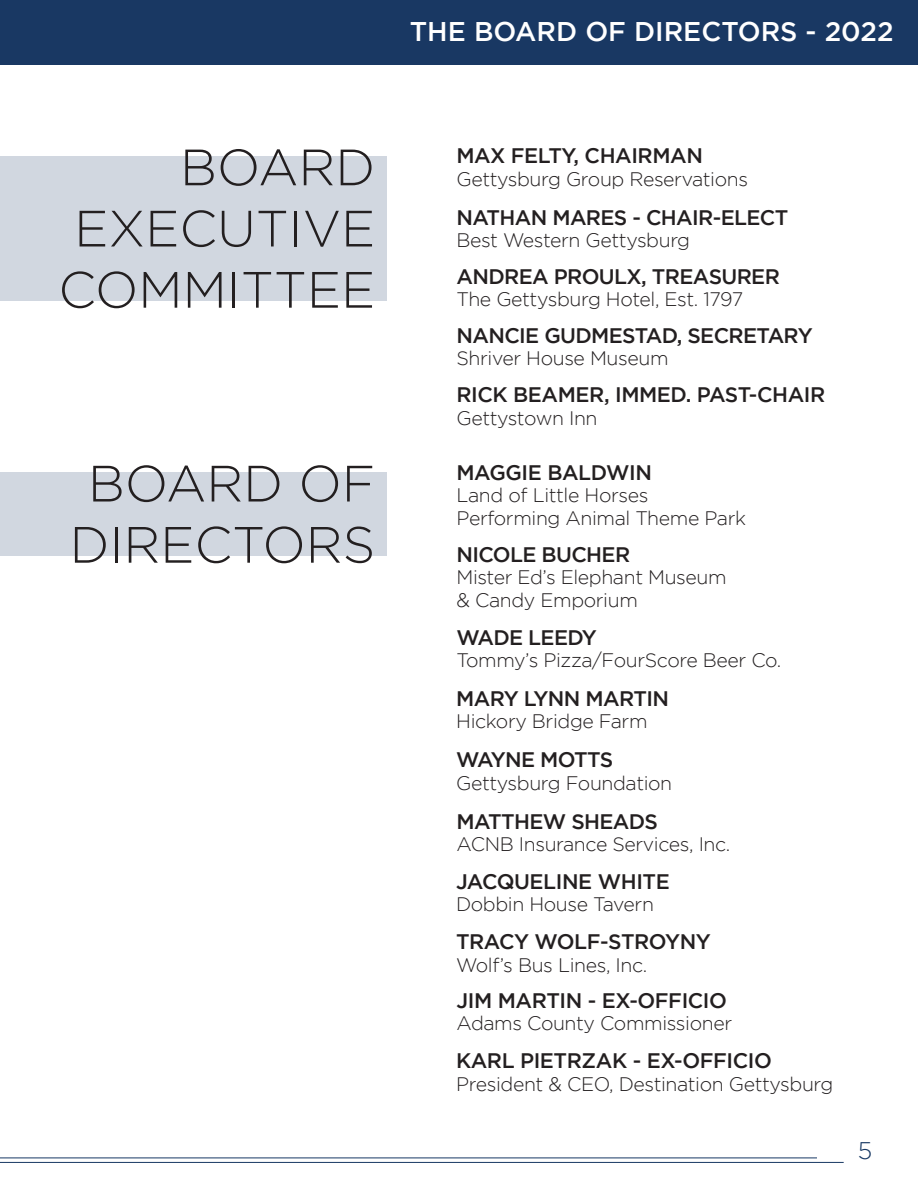
<style>
.page{position:relative;width:918px;height:1188px;background:#fff}
.page>*{position:absolute;margin:0;border:0;box-sizing:border-box;transform-origin:0 0}
.t1{font:300 51px "Gotham";color:#231f20}
.t2{font:500 27px "Gotham";color:#fff}
.t3{font:300 24px "Gotham";color:#183964}
.t4{font:500 21px "Gotham";letter-spacing:-.03em;color:#231f20}
.t5{font:300 19.5px "Gotham";letter-spacing:-.02em;color:#231f20}
</style>
<div class="page">
<div style="left:0;top:472px;width:387px;height:84px;background:#d1d7e0"></div>
<div style="left:0;top:0;width:918px;height:65px;background:#193863"></div>
<div style="left:0;top:157px;width:387px;height:144px;background:#d1d7e0"></div>
<hr style="left:0;top:1162px;width:844px;height:1px;background:#183964">
<hr style="left:0;top:1158px;width:817px;height:1px;background:#183964">
<p class="t2" style="left:410px;top:16px;width:485px">THE BOARD OF DIRECTORS - 2022</p>
<p class="t1" style="left:180px;top:139px;width:197px">BOARD</p>
<p class="t1" style="left:74px;top:201px;width:303px">EXECUTIVE</p>
<p class="t1" style="left:58px;top:262px;width:318px">COMMITTEE</p>
<p class="t1" style="left:88px;top:456px;width:289px">BOARD OF</p>
<p class="t1" style="left:70px;top:517px;width:307px">DIRECTORS</p>
<p class="t4" style="left:456px;top:144px;width:248px">MAX FELTY, CHAIRMAN</p>
<p class="t5" style="left:456px;top:168px;width:293px">Gettysburg Group Reservations</p>
<p class="t4" style="left:456px;top:205px;width:333px">NATHAN MARES - CHAIR-ELECT</p>
<p class="t5" style="left:456px;top:230px;width:235px">Best Western Gettysburg</p>
<p class="t4" style="left:456px;top:265px;width:325px">ANDREA PROULX, TREASURER</p>
<p class="t5" style="left:456px;top:289px;width:288px">The Gettysburg Hotel, Est. 1797</p>
<p class="t4" style="left:456px;top:323px;width:358px">NANCIE GUDMESTAD, SECRETARY</p>
<p class="t5" style="left:456px;top:348px;width:214px">Shriver House Museum</p>
<p class="t4" style="left:456px;top:383px;width:370px">RICK BEAMER, IMMED. PAST-CHAIR</p>
<p class="t5" style="left:456px;top:407px;width:143px">Gettystown Inn</p>
<p class="t4" style="left:456px;top:460px;width:197px">MAGGIE BALDWIN</p>
<p class="t5" style="left:456px;top:485px;width:194px">Land of Little Horses</p>
<p class="t5" style="left:456px;top:507px;width:291px">Performing Animal Theme Park</p>
<p class="t4" style="left:456px;top:542px;width:175px">NICOLE BUCHER</p>
<p class="t5" style="left:456px;top:567px;width:272px">Mister Ed’s Elephant Museum</p>
<p class="t5" style="left:456px;top:589px;width:183px">&amp; Candy Emporium</p>
<p class="t4" style="left:456px;top:625px;width:142px">WADE LEEDY</p>
<p class="t5" style="left:456px;top:650px;width:326px">Tommy’s Pizza/FourScore Beer Co.</p>
<p class="t4" style="left:456px;top:686px;width:214px">MARY LYNN MARTIN</p>
<p class="t5" style="left:456px;top:711px;width:193px">Hickory Bridge Farm</p>
<p class="t4" style="left:456px;top:748px;width:159px">WAYNE MOTTS</p>
<p class="t5" style="left:456px;top:772px;width:218px">Gettysburg Foundation</p>
<p class="t4" style="left:456px;top:810px;width:203px">MATTHEW SHEADS</p>
<p class="t5" style="left:456px;top:834px;width:275px">ACNB Insurance Services, Inc.</p>
<p class="t4" style="left:456px;top:869px;width:215px">JACQUELINE WHITE</p>
<p class="t5" style="left:456px;top:894px;width:200px">Dobbin House Tavern</p>
<p class="t4" style="left:456px;top:930px;width:256px">TRACY WOLF-STROYNY</p>
<p class="t5" style="left:456px;top:954px;width:193px">Wolf’s Bus Lines, Inc.</p>
<p class="t4" style="left:456px;top:988px;width:272px">JIM MARTIN - EX-OFFICIO</p>
<p class="t5" style="left:456px;top:1013px;width:277px">Adams County Commissioner</p>
<p class="t4" style="left:456px;top:1049px;width:317px">KARL PIETRZAK - EX-OFFICIO</p>
<p class="t5" style="left:456px;top:1073px;width:379px">President &amp; CEO, Destination Gettysburg</p>
<p class="t3" style="left:858px;top:1138px;width:16px">5</p>
</div>
